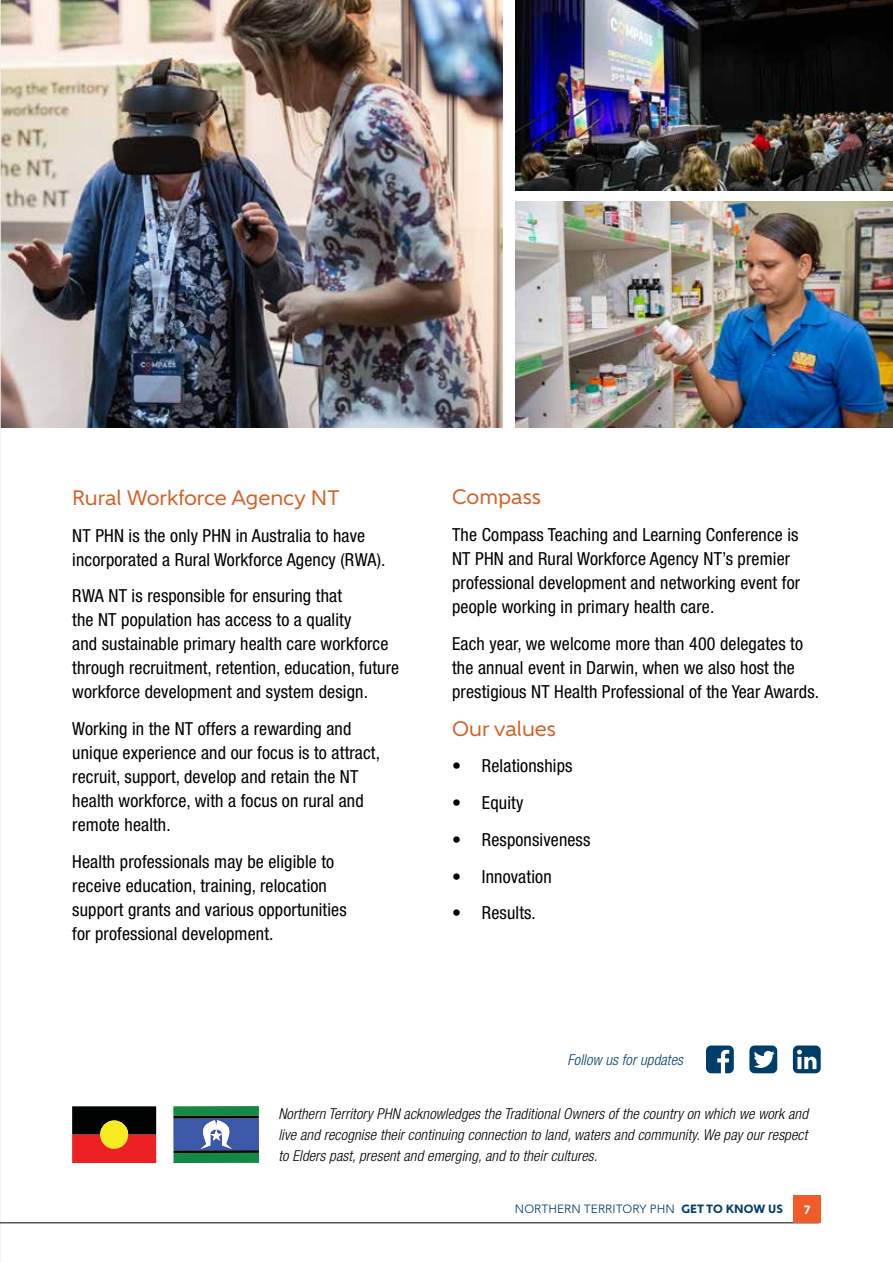
<style>
.page{position:relative;width:893px;height:1263px;background:#fff}
.page>*{position:absolute;margin:0;border:0;box-sizing:border-box;transform-origin:0 0}
.t1{font:21px "Gentleman 600";color:#d36228}
.t2{font:condensed 18px/24px "Helvetica Neue LT Std";letter-spacing:.01em;color:#000}
.t3{font:italic 300 condensed 15px/21px "Helvetica Neue LT Std";letter-spacing:.01em;color:#000;text-align:justify}
.t4{font:italic 300 condensed 15px "Helvetica Neue LT Std";letter-spacing:.01em;color:#084167}
.t5{font:12px "Gentleman 500";letter-spacing:.005em;color:#003e6a}
.t6{font:800 12px "Gentleman 900";color:#fff}
.s1{font-family:"Gentleman 900";font-weight:800}
</style>
<div class="page">
<img style="left:515px;top:0;width:378px;height:191px">
<img style="left:1px;top:0;width:502px;height:427px">
<img style="left:515px;top:202px;width:378px;height:225px">
<svg style="left:706px;top:1045px;width:28px;height:28px"></svg>
<svg style="left:749px;top:1045px;width:28px;height:28px"></svg>
<svg style="left:793px;top:1045px;width:28px;height:28px"></svg>
<svg style="left:173px;top:1106px;width:86px;height:57px;background:#3f7380"></svg>
<svg style="left:72px;top:1106px;width:84px;height:57px;background:#893017"></svg>
<hr style="left:0;top:0;width:1px;height:1263px;background:#f1f1f2">
<hr style="left:0;top:1222px;width:819px;height:1px;background:#000">
<div style="left:793px;top:1196px;width:28px;height:27px;background:#f15a29"></div>
<p class="t1" style="left:72px;top:485px;width:269px">Rural Workforce Agency NT</p>
<p class="t2" style="left:72px;top:523px;width:315px">NT PHN is the only PHN in Australia to have incorporated a Rural Workforce Agency (RWA).</p>
<p class="t2" style="left:72px;top:584px;width:328px">RWA NT is responsible for ensuring that<br>the NT population has access to a quality<br>and sustainable primary health care workforce through recruitment, retention, education, future workforce development and system design.</p>
<p class="t2" style="left:72px;top:716px;width:309px">Working in the NT offers a rewarding and unique experience and our focus is to attract, recruit, support, develop and retain the NT health workforce, with a focus on rural and remote health.</p>
<p class="t2" style="left:72px;top:849px;width:276px">Health professionals may be eligible to receive education, training, relocation support grants and various opportunities for professional development.</p>
<p class="t1" style="left:452px;top:484px;width:90px">Compass</p>
<p class="t2" style="left:452px;top:522px;width:349px">The Compass Teaching and Learning Conference is NT PHN and Rural Workforce Agency NT’s premier professional development and networking event for people working in primary health care.</p>
<p class="t2" style="left:452px;top:631px;width:369px">Each year, we welcome more than 400 delegates to the annual event in Darwin, when we also host the prestigious NT Health Professional of the Year Awards.</p>
<p class="t1" style="left:452px;top:716px;width:105px">Our values</p>
<p class="t2" style="left:452px;top:754px;width:122px">• Relationships</p>
<p class="t2" style="left:452px;top:791px;width:73px">• Equity</p>
<p class="t2" style="left:452px;top:827px;width:140px">• Responsiveness</p>
<p class="t2" style="left:452px;top:864px;width:101px">• Innovation</p>
<p class="t2" style="left:452px;top:901px;width:85px">• Results.</p>
<p class="t4" style="left:567px;top:1051px;width:117px">Follow us for updates</p>
<p class="t3" style="left:278px;top:1103px;width:531px">Northern Territory PHN acknowledges the Traditional Owners of the country on which we work and live and recognise their continuing connection to land, waters and community. We pay our respect to Elders past, present and emerging, and to their cultures.</p>
<p class="t5" style="left:515px;top:1202px;width:269px">NORTHERN TERRITORY PHN <span class="s1">GET TO KNOW US</span></p>
<p class="t6" style="left:804px;top:1202px;width:8px">7</p>
</div>
